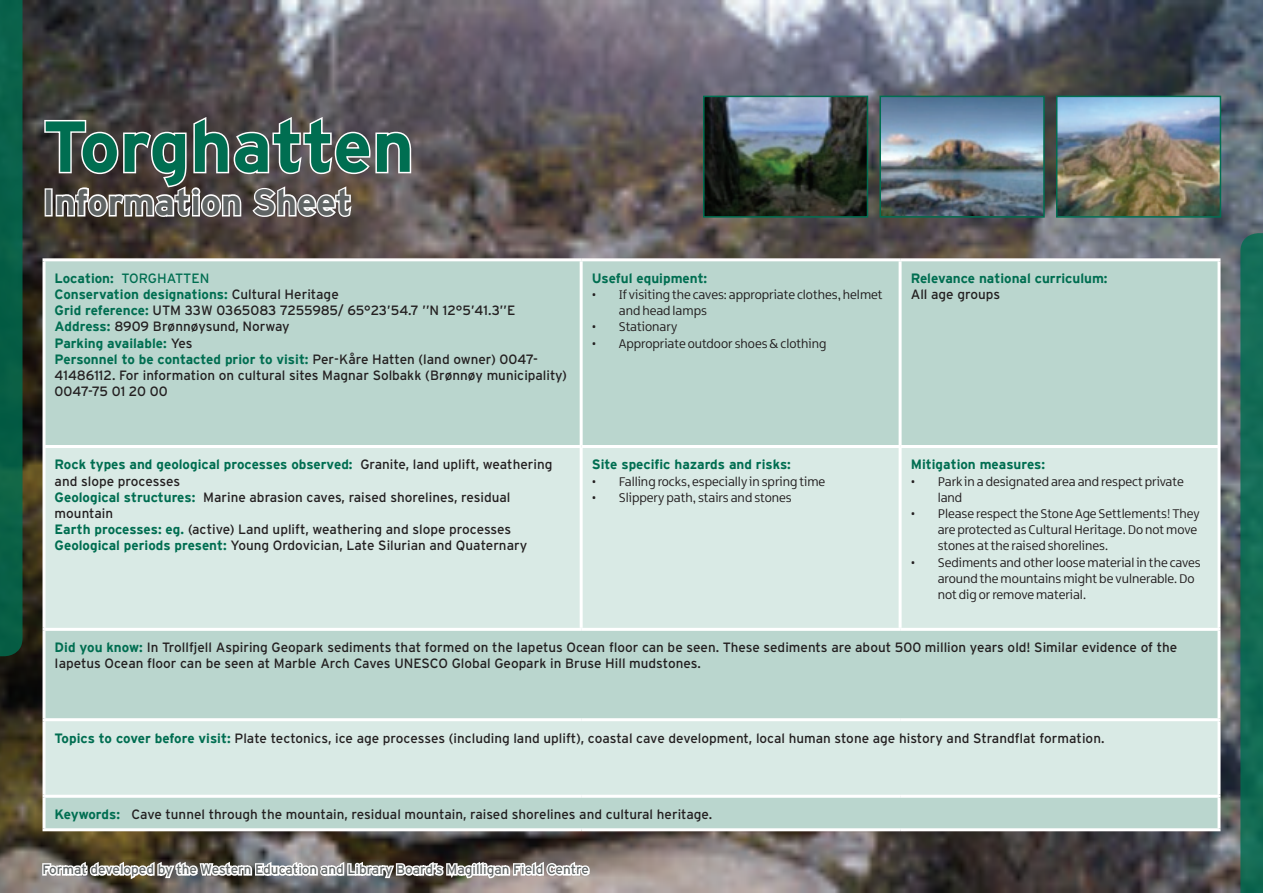
<style>
.page{position:relative;width:1263px;height:893px;background:#fff}
.page>*{position:absolute;margin:0;border:0;box-sizing:border-box;transform-origin:0 0}
.t1{font:700 72px "Interstate";color:#006e51}
.t2{font:700 36px "Interstate";color:#5f6464}
.t3{font:13.5px/16.2px "Interstate";color:#231f20}
.t4{font:13.5px/16.2px "Northern Ireland";color:#231f20}
.t5{font:700 13.5px "Interstate";color:#006e51}
.t6{font:13.5px "Interstate";color:#5f6464}
.s1{font-weight:700;color:#006e51}
.s2{color:#006e51}
</style>
<div class="page">
<img style="left:0;top:0;width:1263px;height:893px">
<div style="left:46px;top:261px;width:1171px;height:567px;background:#bad6ce"></div>
<svg style="left:46px;top:448px;width:1171px;height:347px;background:#d1e4df"></svg>
<hr style="left:43px;top:258px;width:538px;height:3px;background:#fff">
<hr style="left:43px;top:261px;width:3px;height:184px;background:#fff">
<hr style="left:581px;top:258px;width:319px;height:3px;background:#fff">
<hr style="left:580px;top:261px;width:3px;height:184px;background:#fff">
<hr style="left:900px;top:258px;width:320px;height:3px;background:#fff">
<svg style="left:898px;top:261px;width:4px;height:184px"></svg>
<hr style="left:1217px;top:261px;width:3px;height:184px;background:#fff">
<hr style="left:43px;top:445px;width:538px;height:3px;background:#fff">
<hr style="left:43px;top:448px;width:3px;height:180px;background:#fff">
<hr style="left:581px;top:445px;width:319px;height:3px;background:#fff">
<hr style="left:580px;top:448px;width:3px;height:180px;background:#fff">
<hr style="left:900px;top:445px;width:320px;height:3px;background:#fff">
<svg style="left:898px;top:448px;width:4px;height:180px"></svg>
<hr style="left:1217px;top:448px;width:3px;height:180px;background:#fff">
<hr style="left:43px;top:628px;width:538px;height:3px;background:#fff">
<hr style="left:43px;top:631px;width:3px;height:87px;background:#fff">
<hr style="left:581px;top:628px;width:319px;height:3px;background:#fff">
<hr style="left:900px;top:628px;width:320px;height:3px;background:#fff">
<hr style="left:1217px;top:631px;width:3px;height:87px;background:#fff">
<hr style="left:43px;top:718px;width:538px;height:3px;background:#fff">
<hr style="left:43px;top:721px;width:3px;height:74px;background:#fff">
<hr style="left:581px;top:718px;width:319px;height:3px;background:#fff">
<hr style="left:900px;top:718px;width:320px;height:3px;background:#fff">
<hr style="left:1217px;top:721px;width:3px;height:74px;background:#fff">
<hr style="left:43px;top:795px;width:538px;height:3px;background:#fff">
<hr style="left:43px;top:798px;width:3px;height:30px;background:#fff">
<hr style="left:581px;top:795px;width:319px;height:3px;background:#fff">
<hr style="left:900px;top:795px;width:320px;height:3px;background:#fff">
<hr style="left:1217px;top:798px;width:3px;height:30px;background:#fff">
<hr style="left:43px;top:828px;width:538px;height:3px;background:#fff">
<hr style="left:581px;top:828px;width:319px;height:3px;background:#fff">
<hr style="left:900px;top:828px;width:320px;height:3px;background:#fff">
<img style="left:1059px;top:99px;width:159px;height:116px">
<div style="left:1056px;top:96px;width:165px;height:122px;border:2px solid #006e51"></div>
<img style="left:882px;top:99px;width:160px;height:116px">
<div style="left:879px;top:96px;width:166px;height:122px;border:2px solid #006e51"></div>
<img style="left:706px;top:99px;width:159px;height:116px">
<div style="left:703px;top:96px;width:165px;height:122px;border:2px solid #006e51"></div>
<svg style="left:43px;top:114px;width:370px;height:105px"></svg>
<svg style="left:41px;top:852px;width:551px;height:41px"></svg>
<svg style="left:0;top:0;width:23px;height:656px;background:#095e45"></svg>
<svg style="left:1240px;top:233px;width:23px;height:660px;background:#146b55"></svg>
<h1 class="t1" style="left:43px;top:106px;width:373px">Torghatten</h1>
<h2 class="t2" style="left:43px;top:182px;width:311px">Information Sheet</h2>
<p class="t3" style="left:55px;top:270px;width:514px"><span class="s1">Location:</span> <span class="s2">TORGHATTEN<br></span><span class="s1">Conservation designations:</span> Cultural Heritage<br><span class="s1">Grid reference:</span> UTM 33W 0365083 7255985/ 65°23’54.7 ’’N 12°5’41.3’’E <span class="s1">Address:</span> 8909 Brønnøysund, Norway<br><span class="s1">Parking available:</span> Yes<br><span class="s1">Personnel to be contacted prior to visit:</span> Per-Kåre Hatten (land owner) 0047- 41486112. For information on cultural sites Magnar Solbakk (Brønnøy municipality)<br>0047-75 01 20 00</p>
<p class="t5" style="left:592px;top:270px;width:117px">Useful equipment:</p>
<p class="t4" style="left:619px;top:287px;width:265px;text-indent:-27px">• If visiting the caves: appropriate clothes, helmet and head lamps</p>
<p class="t4" style="left:592px;top:319px;width:87px">• Stationary</p>
<p class="t4" style="left:592px;top:335px;width:236px">• Appropriate outdoor shoes &amp; clothing</p>
<p class="t3" style="left:55px;top:456px;width:499px"><span class="s1">Rock types and geological processes observed:</span> Granite, land uplift, weathering and slope processes<br><span class="s1">Geological structures:</span> Marine abrasion caves, raised shorelines, residual mountain<br><span class="s1">Earth processes: eg.</span> (active) Land uplift, weathering and slope processes <span class="s1">Geological periods present:</span> Young Ordovician, Late Silurian and Quaternary</p>
<p class="t5" style="left:592px;top:457px;width:201px">Site specific hazards and risks:</p>
<p class="t4" style="left:592px;top:473px;width:235px">• Falling rocks, especially in spring time</p>
<p class="t4" style="left:592px;top:489px;width:201px">• Slippery path, stairs and stones</p>
<p class="t5" style="left:911px;top:270px;width:198px">Relevance national curriculum:</p>
<p class="t3" style="left:911px;top:286px;width:91px">All age groups</p>
<p class="t5" style="left:911px;top:457px;width:136px">Mitigation measures:</p>
<p class="t4" style="left:938px;top:473px;width:247px;text-indent:-27px">• Park in a designated area and respect private land</p>
<p class="t4" style="left:938px;top:506px;width:264px;text-indent:-27px">• Please respect the Stone Age Settlements! They are protected as Cultural Heritage. Do not move stones at the raised shorelines.</p>
<p class="t4" style="left:938px;top:554px;width:264px;text-indent:-27px">• Sediments and other loose material in the caves around the mountains might be vulnerable. Do not dig or remove material.</p>
<p class="t3" style="left:55px;top:639px;width:1124px"><span class="s1">Did you know:</span> In Trollfjell Aspiring Geopark sediments that formed on the Iapetus Ocean floor can be seen. These sediments are about 500 million years old! Similar evidence of the<br>Iapetus Ocean floor can be seen at Marble Arch Caves UNESCO Global Geopark in Bruse Hill mudstones.</p>
<p class="t3" style="left:55px;top:730px;width:1051px"><span class="s1">Topics to cover before visit:</span> Plate tectonics, ice age processes (including land uplift), coastal cave development, local human stone age history and Strandflat formation.</p>
<p class="t3" style="left:55px;top:806px;width:659px"><span class="s1">Keywords:</span> Cave tunnel through the mountain, residual mountain, raised shorelines and cultural heritage.</p>
<p class="t6" style="left:43px;top:862px;width:548px">Format developed by the Western Education and Library Board’s Magilligan Field Centre</p>
</div>
